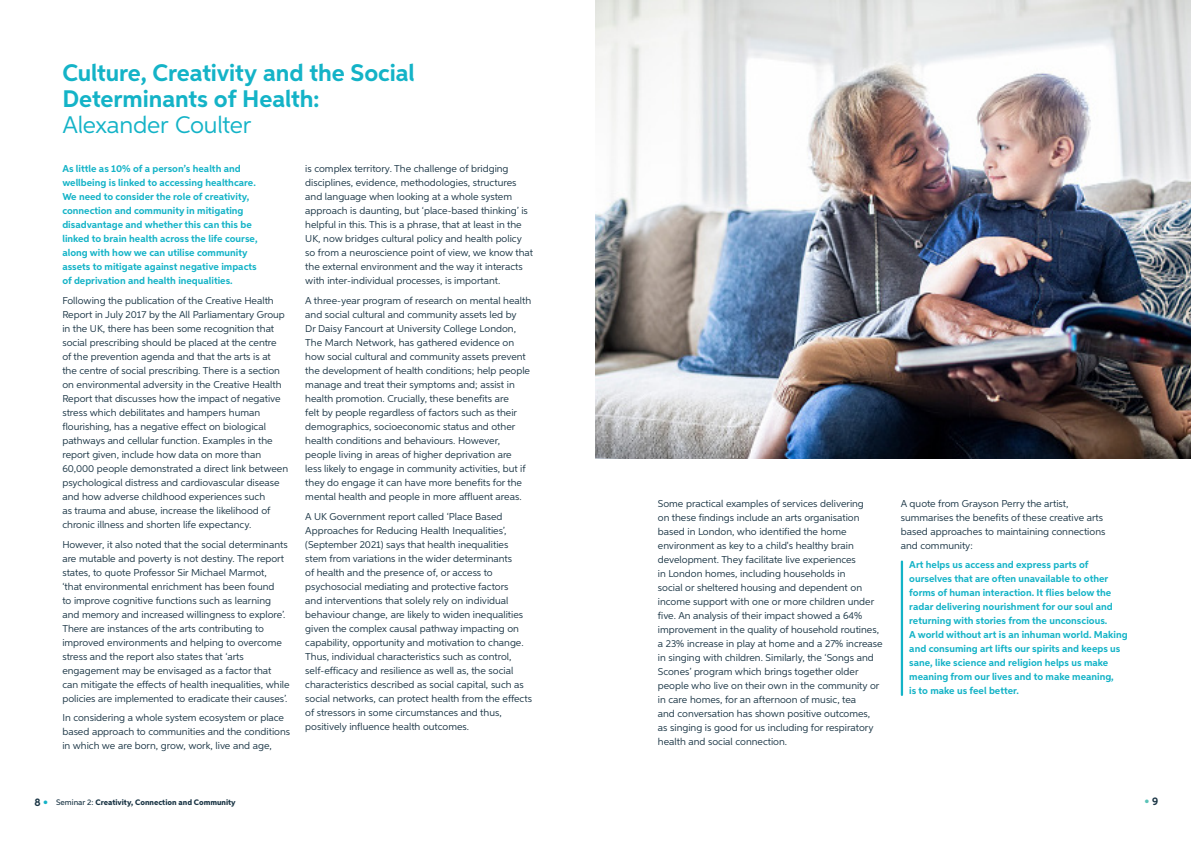
<style>
.page{position:relative;width:1191px;height:842px;background:#fff}
.page>*{position:absolute;margin:0;border:0;box-sizing:border-box;transform-origin:0 0}
.t1{font:700 24px/26px "Aspira";letter-spacing:-.005em;color:#14b3c7}
.t2{font:700 11px "Aspira";color:#5bc3b8}
.t3{font:10px/14px "Aspira";color:#193444}
.t4{font:700 10px/14px "Aspira";color:#14b3c7}
.t5{font:800 8px "Aspira";color:#193444}
.s1{font-weight:400}
.s2{font-weight:700;font-size:11px}
.s3{font-weight:700;font-size:11px;color:#14b3c7}
.s4{font-weight:500}
.s5{color:#193444}
</style>
<div class="page">
<img style="left:595px;top:0;width:596px;height:458px">
<hr style="left:900px;top:560px;width:3px;height:136px;background:#14b3c7">
<p class="t1" style="left:62px;top:60px;width:354px">Culture, Creativity and the Social<br>Determinants of Health:<br><span class="s1">Alexander Coulter</span></p>
<p class="t3" style="left:305px;top:162px;width:229px">is complex territory. The challenge of bridging disciplines, evidence, methodologies, structures and language when looking at a whole system approach is daunting, but ‘place-based thinking’ is helpful in this. This is a phrase, that at least in the UK, now bridges cultural policy and health policy so from a neuroscience point of view, we know that the external environment and the way it interacts with inter-individual processes, is important.</p>
<p class="t3" style="left:305px;top:293px;width:227px">A three-year program of research on mental health and social cultural and community assets led by<br>Dr Daisy Fancourt at University College London, The March Network, has gathered evidence on how social cultural and community assets prevent the development of health conditions; help people manage and treat their symptoms and; assist in health promotion. Crucially, these benefits are<br>felt by people regardless of factors such as their demographics, socioeconomic status and other health conditions and behaviours. However, people living in areas of higher deprivation are<br>less likely to engage in community activities, but if they do engage it can have more benefits for the mental health and people in more affluent areas.</p>
<p class="t3" style="left:305px;top:509px;width:228px">A UK Government report called ‘Place Based Approaches for Reducing Health Inequalities’, (September 2021) says that health inequalities stem from variations in the wider determinants<br>of health and the presence of, or access to psychosocial mediating and protective factors<br>and interventions that solely rely on individual behaviour change, are likely to widen inequalities given the complex causal pathway impacting on capability, opportunity and motivation to change.<br>Thus, individual characteristics such as control, self-efficacy and resilience as well as, the social characteristics described as social capital, such as social networks, can protect health from the effects of stressors in some circumstances and thus, positively influence health outcomes.</p>
<p class="t4" style="left:62px;top:162px;width:197px">As little as 10% of a person’s health and wellbeing is linked to accessing healthcare.<br>We need to consider the role of creativity, connection and community in mitigating disadvantage and whether this can this be linked to brain health across the life course, along with how we can utilise community assets to mitigate against negative impacts of deprivation and health inequalities.</p>
<p class="t3" style="left:62px;top:293px;width:227px">Following the publication of the Creative Health Report in July 2017 by the All Parliamentary Group in the UK, there has been some recognition that social prescribing should be placed at the centre of the prevention agenda and that the arts is at<br>the centre of social prescribing. There is a section on environmental adversity in the Creative Health Report that discusses how the impact of negative stress which debilitates and hampers human flourishing, has a negative effect on biological pathways and cellular function. Examples in the report given, include how data on more than 60,000 people demonstrated a direct link between psychological distress and cardiovascular disease and how adverse childhood experiences such<br>as trauma and abuse, increase the likelihood of chronic illness and shorten life expectancy.</p>
<p class="t3" style="left:62px;top:537px;width:229px">However, it also noted that the social determinants are mutable and poverty is not destiny. The report states, to quote Professor Sir Michael Marmot,<br>‘that environmental enrichment has been found<br>to improve cognitive functions such as learning and memory and increased willingness to explore’.<br>There are instances of the arts contributing to improved environments and helping to overcome stress and the report also states that ‘arts engagement may be envisaged as a factor that can mitigate the effects of health inequalities, while policies are implemented to eradicate their causes’.</p>
<p class="t3" style="left:62px;top:711px;width:229px">In considering a whole system ecosystem or place based approach to communities and the conditions in which we are born, grow, work, live and age,</p>
<p class="t3" style="left:658px;top:496px;width:226px">Some practical examples of services delivering<br>on these findings include an arts organisation based in London, who identified the home environment as key to a child's healthy brain development. They facilitate live experiences<br>in London homes, including households in<br>social or sheltered housing and dependent on income support with one or more children under five. An analysis of their impact showed a 64% improvement in the quality of household routines, a 23% increase in play at home and a 27% increase in singing with children. Similarly, the ‘Songs and Scones’ program which brings together older people who live on their own in the community or in care homes, for an afternoon of music, tea<br>and conversation has shown positive outcomes,<br>as singing is good for us including for respiratory health and social connection.</p>
<p class="t3" style="left:900px;top:496px;width:206px">A quote from Grayson Perry the artist, summarises the benefits of these creative arts based approaches to maintaining connections and community:</p>
<p class="t4" style="left:909px;top:558px;width:220px">Art helps us access and express parts of ourselves that are often unavailable to other forms of human interaction. It flies below the radar delivering nourishment for our soul and returning with stories from the unconscious.<br>A world without art is an inhuman world. Making and consuming art lifts our spirits and keeps us sane, like science and religion helps us make meaning from our lives and to make meaning,<br>is to make us feel better.</p>
<p class="t5" style="left:34px;top:797px;width:203px"><span class="s2">8</span> <span class="s3">•</span> <span class="s4">Seminar 2:</span> Creativity, Connection and Community</p>
<p class="t2" style="left:1144px;top:794px;width:15px">•<span class="s5">9</span></p>
</div>
